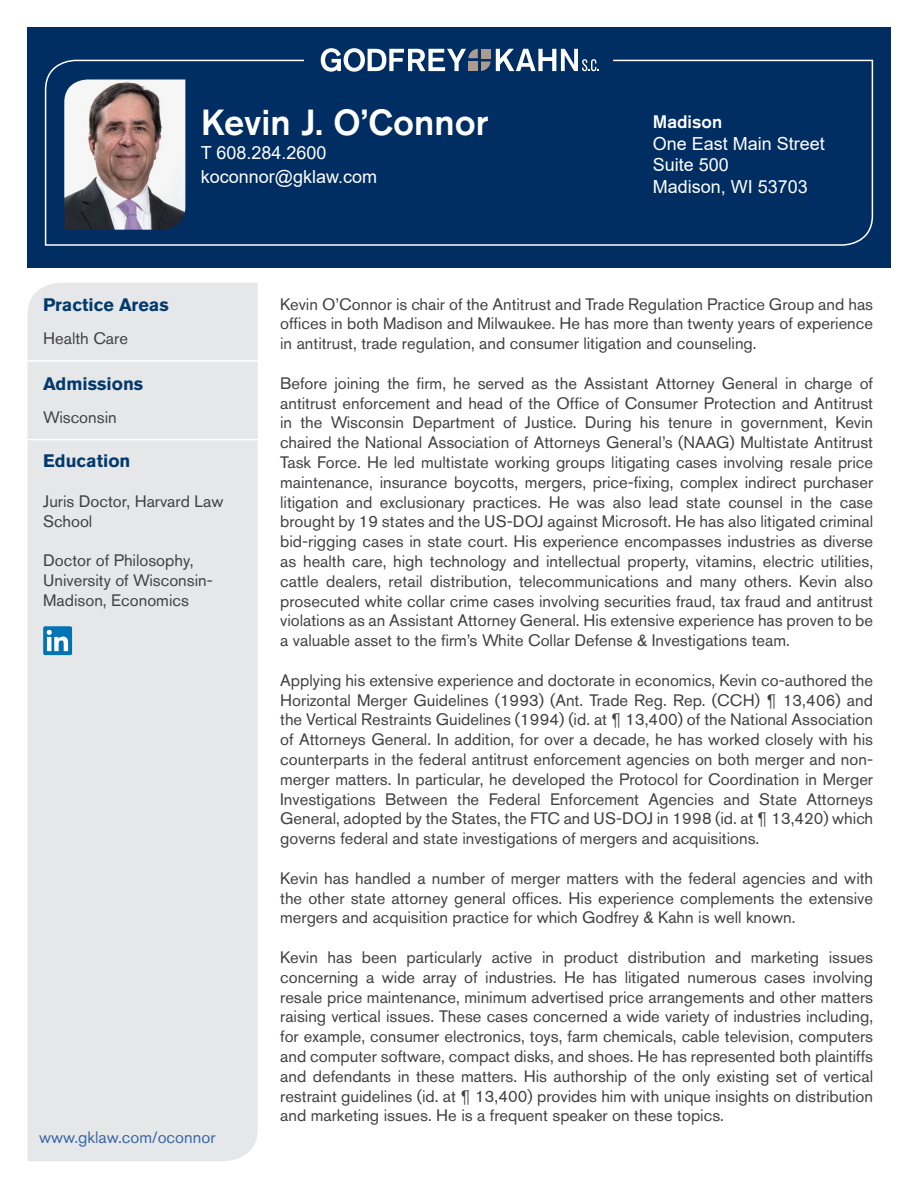
<style>
.page{position:relative;width:918px;height:1188px;background:#fff}
.page>*{position:absolute;margin:0;border:0;box-sizing:border-box;transform-origin:0 0}
.t1{font:500 36px "Akzidenz Grotesk Std";color:#fff}
.t2{font:18px/21.6px "Arial";color:#fff}
.t3{font:700 18px "Akzidenz Grotesk Std";color:#033a6d}
.t4{font:500 18px "Akzidenz Grotesk Std";color:#fff}
.t5{font:16.5px/19.8px "Akzidenz Grotesk Std";color:#414042;text-align:justify}
.t6{font:16.5px "Akzidenz Grotesk Std";color:#3a68a5}
</style>
<div class="page">
<div style="left:27px;top:27px;width:864px;height:241px;background:#002d62"></div>
<svg style="left:321px;top:48px;width:257px;height:11px"></svg>
<svg style="left:44px;top:59px;width:830px;height:187px"></svg>
<img style="left:64px;top:80px;width:121px;height:150px">
<div style="left:27px;top:283px;width:231px;height:878px;background:#e6e7e8"></div>
<hr style="left:18px;top:360px;width:243px;height:2px;background:#fff">
<hr style="left:19px;top:439px;width:243px;height:1px;background:#fff">
<img style="left:43px;top:626px;width:29px;height:29px">
<h1 class="t1" style="left:201px;top:100px;width:289px">Kevin J. O’Connor</h1>
<p class="t2" style="left:201px;top:140px;width:178px;line-height:24px">T 608.284.2600 koconnor@gklaw.com</p>
<p class="t4" style="left:653px;top:111px;width:71px">Madison</p>
<p class="t2" style="left:653px;top:133px;width:174px">One East Main Street<br>Suite 500<br>Madison, WI 53703</p>
<p class="t3" style="left:43px;top:295px;width:127px">Practice Areas</p>
<p class="t5" style="left:43px;top:329px;width:86px">Health Care</p>
<p class="t3" style="left:43px;top:373px;width:102px">Admissions</p>
<p class="t5" style="left:43px;top:407px;width:75px">Wisconsin</p>
<p class="t3" style="left:43px;top:451px;width:89px">Education</p>
<p class="t5" style="left:43px;top:491px;width:182px">Juris Doctor, Harvard Law<br>School</p>
<p class="t5" style="left:43px;top:551px;width:171px;text-align:left">Doctor of Philosophy,<br>University of Wisconsin-<br>Madison, Economics</p>
<p class="t6" style="left:39px;top:1127px;width:178px">www.gklaw.com/oconnor</p>
<p class="t5" style="left:280px;top:294px;width:594px">Kevin O’Connor is chair of the Antitrust and Trade Regulation Practice Group and has offices in both Madison and Milwaukee. He has more than twenty years of experience in antitrust, trade regulation, and consumer litigation and counseling.</p>
<p class="t5" style="left:280px;top:373px;width:595px">Before joining the firm, he served as the Assistant Attorney General in charge of antitrust enforcement and head of the Office of Consumer Protection and Antitrust in the Wisconsin Department of Justice. During his tenure in government, Kevin chaired the National Association of Attorneys General’s (NAAG) Multistate Antitrust Task Force. He led multistate working groups litigating cases involving resale price maintenance, insurance boycotts, mergers, price-fixing, complex indirect purchaser litigation and exclusionary practices. He was also lead state counsel in the case brought by 19 states and the US-DOJ against Microsoft. He has also litigated criminal bid-rigging cases in state court. His experience encompasses industries as diverse as health care, high technology and intellectual property, vitamins, electric utilities, cattle dealers, retail distribution, telecommunications and many others. Kevin also prosecuted white collar crime cases involving securities fraud, tax fraud and antitrust violations as an Assistant Attorney General. His extensive experience has proven to be a valuable asset to the firm’s White Collar Defense &amp; Investigations team.</p>
<p class="t5" style="left:280px;top:670px;width:595px">Applying his extensive experience and doctorate in economics, Kevin co-authored the Horizontal Merger Guidelines (1993) (Ant. Trade Reg. Rep. (CCH) ¶ 13,406) and the Vertical Restraints Guidelines (1994) (id. at ¶ 13,400) of the National Association of Attorneys General. In addition, for over a decade, he has worked closely with his counterparts in the federal antitrust enforcement agencies on both merger and non&shy;merger matters. In particular, he developed the Protocol for Coordination in Merger Investigations Between the Federal Enforcement Agencies and State Attorneys General, adopted by the States, the FTC and US-DOJ in 1998 (id. at ¶ 13,420) which governs federal and state investigations of mergers and acquisitions.</p>
<p class="t5" style="left:280px;top:868px;width:594px">Kevin has handled a number of merger matters with the federal agencies and with the other state attorney general offices. His experience complements the extensive mergers and acquisition practice for which Godfrey &amp; Kahn is well known.</p>
<p class="t5" style="left:280px;top:947px;width:595px">Kevin has been particularly active in product distribution and marketing issues concerning a wide array of industries. He has litigated numerous cases involving resale price maintenance, minimum advertised price arrangements and other matters raising vertical issues. These cases concerned a wide variety of industries including, for example, consumer electronics, toys, farm chemicals, cable television, computers and computer software, compact disks, and shoes. He has represented both plaintiffs and defendants in these matters. His authorship of the only existing set of vertical restraint guidelines (id. at ¶ 13,400) provides him with unique insights on distribution and marketing issues. He is a frequent speaker on these topics.</p>
</div>
